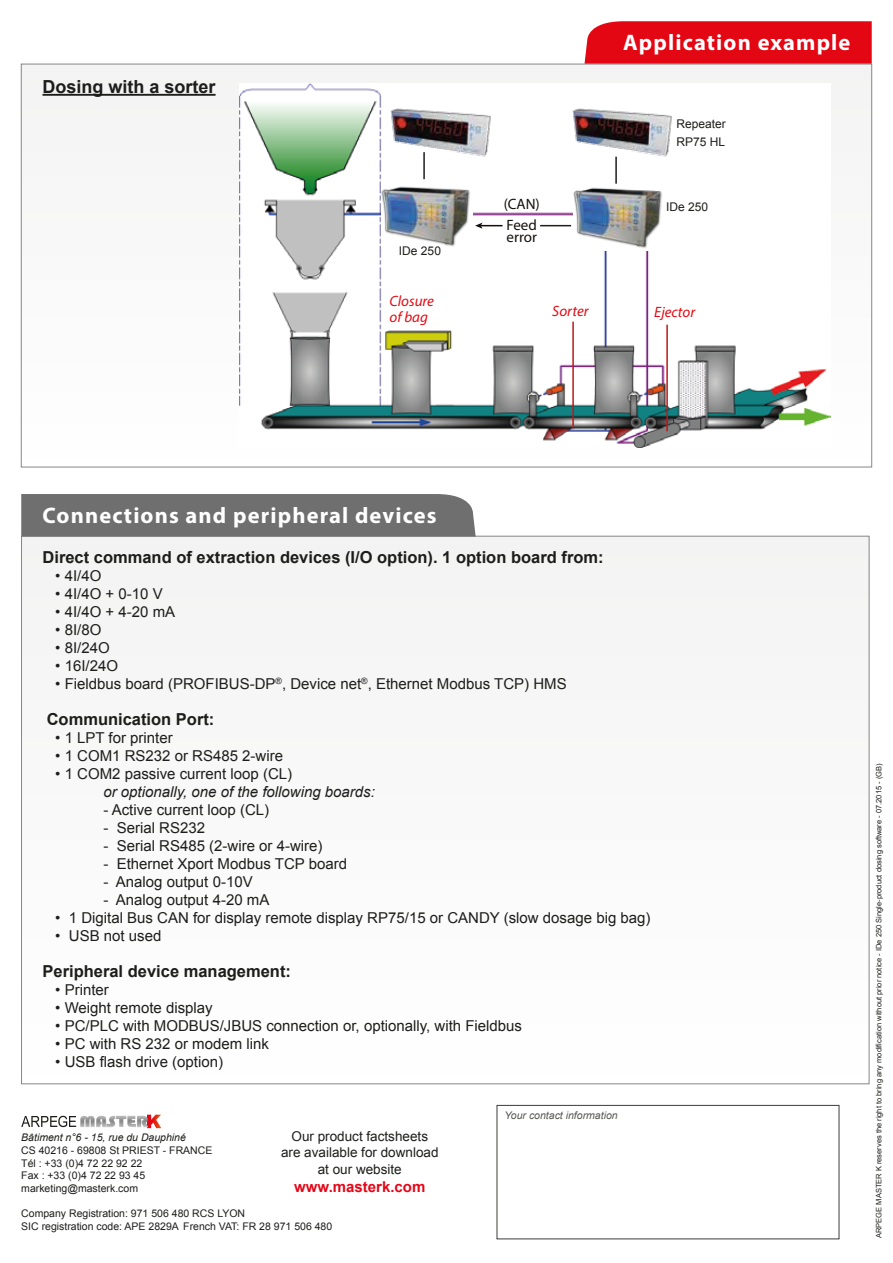
<style>
.page{position:relative;width:893px;height:1263px;background:#fff}
.page>*{position:absolute;margin:0;border:0;box-sizing:border-box;transform-origin:0 0}
.t1{font:700 22.5px "Myriad Pro";letter-spacing:.05em;color:#fff}
.t2{font:700 18px "Arial";color:#1d1d1b}
.t3{font:700 16.5px "Arial";color:#1d1d1b}
.t4{font:15px "Arial";color:#1d1d1b}
.t5{font:italic 15px "Arial";color:#1d1d1b}
.t6{font:italic 15px/16.5px "Myriad Pro";color:#e30b13}
.t7{font:700 15px "Arial";color:#e30819}
.t8{font:15px/12px "Myriad Pro";color:#12100b}
.t9{font:13.5px/16.2px "Arial";color:#1d1d1b;text-align:center}
.t10{font:12px/18px "Arial";color:#1d1d1b}
.t11{font:10.5px/12.6px "Arial";color:#1d1d1b}
.t12{font:italic 10.5px "Arial";color:#1d1d1b}
.t13{font:italic 10.5px "Arial";color:#575756}
.t14{font:7.5px "Arial";color:#1d1d1b}
</style>
<div class="page">
<div style="left:497px;top:1105px;width:342px;height:134px;border:1px solid #3c3c3b"></div>
<svg style="left:21px;top:1116px;width:55px;height:11px"></svg>
<img style="left:80px;top:1116px;width:15px;height:11px">
<svg style="left:96px;top:1115px;width:65px;height:13px"></svg>
<svg style="left:584px;top:21px;width:288px;height:43px;background:#e20f1b"></svg>
<div style="left:21px;top:64px;width:851px;height:403px;background:#f9f9f9"></div>
<div style="left:22px;top:536px;width:847px;height:548px;background:#f9f9f9"></div>
<div style="left:21px;top:494px;width:455px;height:42px;background:#706f6f"></div>
<hr style="left:43px;top:94px;width:173px;height:2px;background:#1d1d1b">
<img style="left:240px;top:83px;width:591px;height:365px">
<img style="left:375px;top:177px;width:104px;height:79px">
<img style="left:567px;top:179px;width:104px;height:78px">
<img style="left:388px;top:92px;width:107px;height:81px">
<img style="left:569px;top:92px;width:108px;height:81px">
<hr style="left:423px;top:152px;width:2px;height:27px;background:#1d1d1b">
<hr style="left:615px;top:157px;width:2px;height:27px;background:#1d1d1b">
<hr style="left:666px;top:325px;width:2px;height:106px;background:#be1818">
<hr style="left:572px;top:322px;width:2px;height:106px;background:#be1818">
<svg style="left:475px;top:223px;width:28px;height:6px"></svg>
<hr style="left:540px;top:225px;width:31px;height:1px;background:#1d1d1b">
<p class="t2" style="left:43px;top:75px;width:175px">Dosing with a sorter</p>
<h1 class="t1" style="left:623px;top:28px;width:229px">Application example</h1>
<p class="t10" style="left:399px;top:241px;width:44px">IDe 250</p>
<p class="t8" style="left:504px;top:197px;width:38px">(CAN)</p>
<p class="t8" style="left:507px;top:218px;width:32px">Feed error</p>
<p class="t10" style="left:676px;top:115px;width:51px">Repeater<br>RP75 HL</p>
<p class="t10" style="left:666px;top:198px;width:44px">IDe 250</p>
<p class="t6" style="left:390px;top:292px;width:46px">Closure of bag</p>
<p class="t6" style="left:552px;top:302px;width:38px">Sorter</p>
<p class="t6" style="left:654px;top:304px;width:42px">Ejector</p>
<h1 class="t1" style="left:43px;top:501px;width:396px">Connections and peripheral devices</h1>
<p class="t3" style="left:43px;top:546px;width:563px">Direct command of extraction devices (I/O option). 1 option board from:</p>
<p class="t4" style="left:55px;top:566px;width:48px">• 4I/4O</p>
<p class="t4" style="left:55px;top:584px;width:109px">• 4I/4O + 0-10 V</p>
<p class="t4" style="left:55px;top:602px;width:121px">• 4I/4O + 4-20 mA</p>
<p class="t4" style="left:55px;top:620px;width:48px">• 8I/8O</p>
<p class="t4" style="left:55px;top:638px;width:56px">• 8I/24O</p>
<p class="t4" style="left:55px;top:656px;width:64px">• 16I/24O</p>
<p class="t4" style="left:55px;top:674px;width:513px">• Fieldbus board (PROFIBUS-DP<sup>®</sup>, Device net<sup>®</sup>, Ethernet Modbus TCP) HMS</p>
<p class="t3" style="left:47px;top:708px;width:169px">Communication Port:</p>
<p class="t4" style="left:55px;top:728px;width:119px">• 1 LPT for printer</p>
<p class="t4" style="left:55px;top:746px;width:229px">• 1 COM1 RS232 or RS485 2-wire</p>
<p class="t4" style="left:55px;top:764px;width:238px">• 1 COM2 passive current loop (CL)</p>
<p class="t5" style="left:103px;top:782px;width:273px">or optionally, one of the following boards:</p>
<p class="t4" style="left:103px;top:800px;width:167px">- Active current loop (CL)</p>
<p class="t4" style="left:103px;top:818px;width:103px">- Serial RS232</p>
<p class="t4" style="left:103px;top:836px;width:221px">- Serial RS485 (2-wire or 4-wire)</p>
<p class="t4" style="left:103px;top:854px;width:245px">- Ethernet Xport Modbus TCP board</p>
<p class="t4" style="left:103px;top:872px;width:151px">- Analog output 0-10V</p>
<p class="t4" style="left:103px;top:890px;width:167px">- Analog output 4-20 mA</p>
<p class="t4" style="left:55px;top:908px;width:597px">• 1 Digital Bus CAN for display remote display RP75/15 or CANDY (slow dosage big bag)</p>
<p class="t4" style="left:55px;top:926px;width:108px">• USB not used</p>
<p class="t3" style="left:43px;top:960px;width:250px">Peripheral device management:</p>
<p class="t4" style="left:55px;top:980px;width:55px">• Printer</p>
<p class="t4" style="left:55px;top:998px;width:159px">• Weight remote display</p>
<p class="t4" style="left:55px;top:1016px;width:468px">• PC/PLC with MODBUS/JBUS connection or, optionally, with Fieldbus</p>
<p class="t4" style="left:55px;top:1034px;width:215px">• PC with RS 232 or modem link</p>
<p class="t4" style="left:55px;top:1052px;width:169px">• USB flash drive (option)</p>
<p class="t9" style="left:281px;top:1128px;width:159px">Our product factsheets are available for download at our website</p>
<p class="t7" style="left:294px;top:1176px;width:133px">www.masterk.com</p>
<p class="t12" style="left:21px;top:1131px;width:166px">Bâtiment n°6 - 15, rue du Dauphiné</p>
<p class="t11" style="left:21px;top:1144px;width:193px">CS 40216 - 69808 St PRIEST - FRANCE<br>Tél : +33 (0)4 72 22 92 22<br>Fax : +33 (0)4 72 22 93 45 marketing@masterk.com</p>
<p class="t11" style="left:21px;top:1207px;width:313px">Company Registration: 971 506 480 RCS LYON<br>SIC registration code: APE 2829A French VAT: FR 28 971 506 480</p>
<p class="t13" style="left:504px;top:1108px;width:115px">Your contact information</p>
<p class="t14" style="left:874px;top:1238px;width:476px;rotate:-90deg">ARPEGE MASTER K reserves the right to bring any modification without prior notice - IDe 250 Single-product dosing software - 07.2015 - (GB)</p>
</div>
